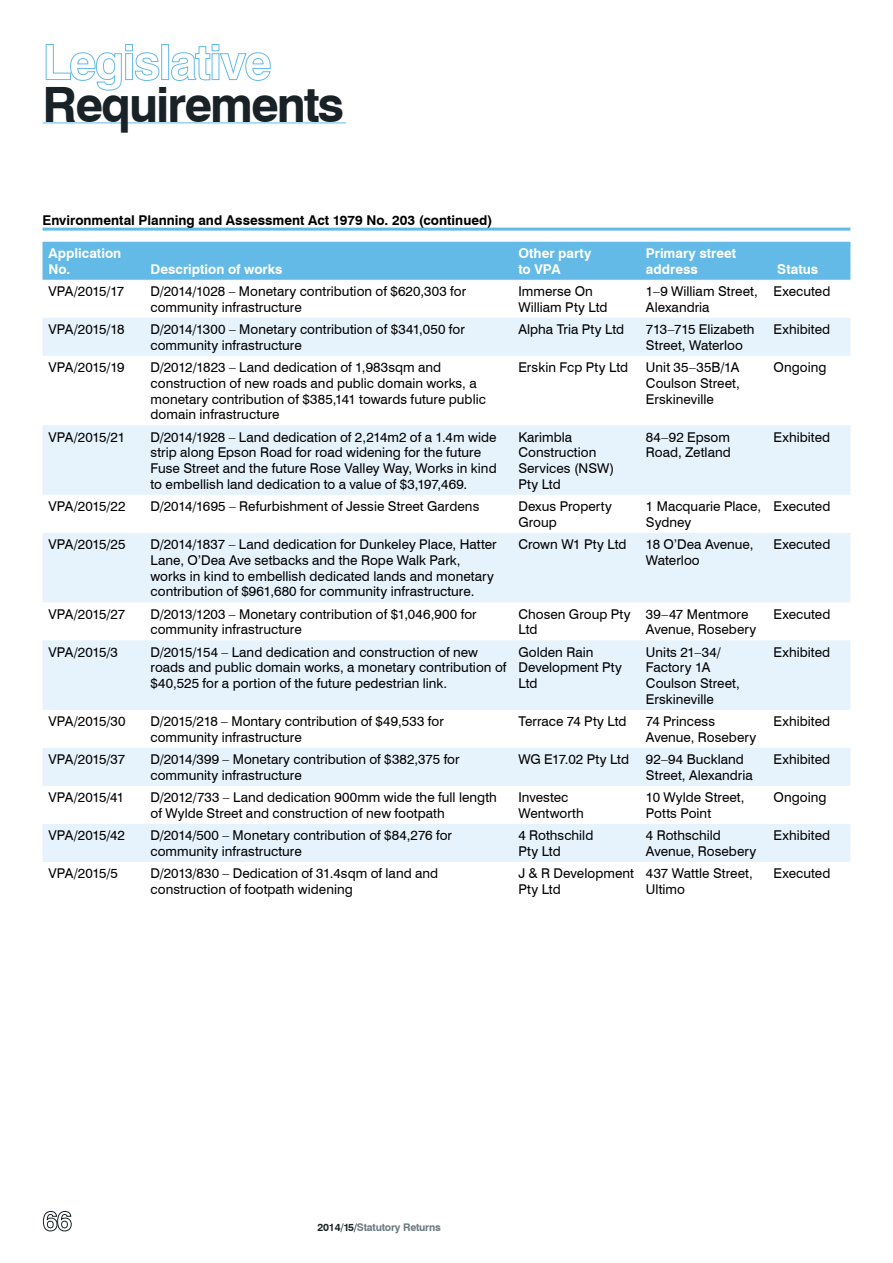
<style>
.page{position:relative;width:893px;height:1263px;background:#fff}
.page>*{position:absolute;margin:0;border:0;box-sizing:border-box;transform-origin:0 0}
.t1{font:700 48.75px "Swiss 721 BT";letter-spacing:-.04em;color:#192226}
.body{font:13.5px/15.8px "Swiss 721 BT";letter-spacing:.005em;color:#000}
.table_head{font:700 13.5px/15.8px "Swiss 721 BT";color:#fff}
.t2{font:700 13.5px "Swiss 721 BT";color:#000}
.body-2{font:13.5px "Swiss 721 BT";letter-spacing:-.035em;color:#000}
.body-3{font:13.5px "Swiss 721 BT";letter-spacing:-.02em;color:#000}
.body-4{font:13.5px "Swiss 721 BT";letter-spacing:-.015em;color:#000}
.t3{font:700 10.5px "Swiss 721 BT";letter-spacing:-.02em;color:#6c7981}
.s1{color:#192226}
</style>
<div class="page">
<svg style="left:43px;top:1211px;width:29px;height:21px"></svg>
<hr style="left:43px;top:123px;width:303px;height:1px;background:#63bae7">
<svg style="left:46px;top:44px;width:113px;height:47px"></svg>
<div style="left:161px;top:44px;width:8px;height:36px;border:1px solid #63bae7"></div>
<svg style="left:171px;top:44px;width:100px;height:37px"></svg>
<div style="left:43px;top:242px;width:807px;height:38px;background:#63bae7"></div>
<svg style="left:43px;top:318px;width:807px;height:544px;fill:#e6f2fc"></svg>
<hr style="left:43px;top:228px;width:807px;height:3px;background:#63bae7">
<h1 class="t1" style="left:43px;top:75px;width:303px">Requirements</h1>
<p class="t2" style="left:43px;top:212px;width:451px">Environmental Planning and Assessment Act 1979 No. 203 (continued)</p>
<p class="table_head" style="left:49px;top:245px;width:74px">Application<br>No.</p>
<p class="table_head" style="left:151px;top:261px;width:133px">Description of works</p>
<p class="table_head" style="left:518px;top:245px;width:75px">Other party to VPA</p>
<p class="table_head" style="left:646px;top:245px;width:92px">Primary street address</p>
<p class="table_head" style="left:777px;top:261px;width:42px">Status</p>
<p class="body-2" style="left:49px;top:283px;width:77px">VPA/2015/17</p>
<p class="body" style="left:151px;top:283px;width:317px">D/2014/1028 – Monetary contribution of $620,303 for community infrastructure</p>
<p class="body" style="left:518px;top:283px;width:91px">Immerse On<br>William Pty Ltd</p>
<p class="body" style="left:646px;top:283px;width:113px">1–9 William Street,<br>Alexandria</p>
<p class="body" style="left:773px;top:283px;width:58px">Executed</p>
<p class="body-2" style="left:49px;top:321px;width:77px">VPA/2015/18</p>
<p class="body" style="left:151px;top:321px;width:316px">D/2014/1300 – Monetary contribution of $341,050 for community infrastructure</p>
<p class="body" style="left:518px;top:321px;width:107px">Alpha Tria Pty Ltd</p>
<p class="body" style="left:646px;top:321px;width:110px">713–715 Elizabeth<br>Street, Waterloo</p>
<p class="body" style="left:773px;top:321px;width:58px">Exhibited</p>
<p class="body-2" style="left:49px;top:359px;width:78px">VPA/2015/19</p>
<p class="body" style="left:151px;top:359px;width:337px">D/2012/1823 – Land dedication of 1,983sqm and construction of new roads and public domain works, a monetary contribution of $385,141 towards future public domain infrastructure</p>
<p class="body" style="left:518px;top:359px;width:111px">Erskin Fcp Pty Ltd</p>
<p class="body" style="left:646px;top:359px;width:95px;text-align:justify">Unit 35–35B/1A Coulson Street, Erskineville</p>
<p class="body" style="left:773px;top:359px;width:54px">Ongoing</p>
<p class="body-3" style="left:49px;top:429px;width:78px">VPA/2015/21</p>
<p class="body" style="left:151px;top:429px;width:348px">D/2014/1928 – Land dedication of 2,214m2 of a 1.4m wide strip along Epson Road for road widening for the future Fuse Street and the future Rose Valley Way, Works in kind to embellish land dedication to a value of $3,197,469.</p>
<p class="body" style="left:518px;top:429px;width:97px">Karimbla<br>Construction<br>Services (NSW)<br>Pty Ltd</p>
<p class="body" style="left:646px;top:429px;width:86px">84–92 Epsom<br>Road, Zetland</p>
<p class="body" style="left:773px;top:429px;width:58px">Exhibited</p>
<p class="body" style="left:49px;top:498px;width:79px">VPA/2015/22</p>
<p class="body" style="left:151px;top:498px;width:330px">D/2014/1695 – Refurbishment of Jessie Street Gardens</p>
<p class="body" style="left:518px;top:498px;width:95px">Dexus Property<br>Group</p>
<p class="body" style="left:646px;top:498px;width:117px">1 Macquarie Place,<br>Sydney</p>
<p class="body" style="left:773px;top:498px;width:58px">Executed</p>
<p class="body" style="left:49px;top:536px;width:78px">VPA/2015/25</p>
<p class="body" style="left:151px;top:536px;width:348px">D/2014/1837 – Land dedication for Dunkeley Place, Hatter Lane, O’Dea Ave setbacks and the Rope Walk Park, works in kind to embellish dedicated lands and monetary contribution of $961,680 for community infrastructure.</p>
<p class="body" style="left:518px;top:536px;width:110px">Crown W1 Pty Ltd</p>
<p class="body" style="left:646px;top:536px;width:109px">18 O’Dea Avenue,<br>Waterloo</p>
<p class="body" style="left:773px;top:536px;width:58px">Executed</p>
<p class="body" style="left:49px;top:606px;width:78px">VPA/2015/27</p>
<p class="body" style="left:151px;top:606px;width:328px">D/2013/1203 – Monetary contribution of $1,046,900 for community infrastructure</p>
<p class="body" style="left:518px;top:606px;width:114px">Chosen Group Pty<br>Ltd</p>
<p class="body" style="left:646px;top:606px;width:112px">39–47 Mentmore<br>Avenue, Rosebery</p>
<p class="body" style="left:773px;top:606px;width:58px">Executed</p>
<p class="body" style="left:49px;top:644px;width:71px">VPA/2015/3</p>
<p class="body" style="left:151px;top:644px;width:357px">D/2015/154 – Land dedication and construction of new roads and public domain works, a monetary contribution of $40,525 for a portion of the future pedestrian link.</p>
<p class="body" style="left:518px;top:644px;width:105px">Golden Rain<br>Development Pty<br>Ltd</p>
<p class="body" style="left:646px;top:644px;width:95px">Units 21–34/<br>Factory 1A<br>Coulson Street,<br>Erskineville</p>
<p class="body" style="left:773px;top:644px;width:58px">Exhibited</p>
<p class="body" style="left:49px;top:713px;width:79px">VPA/2015/30</p>
<p class="body" style="left:151px;top:713px;width:295px">D/2015/218 – Montary contribution of $49,533 for community infrastructure</p>
<p class="body" style="left:518px;top:713px;width:110px">Terrace 74 Pty Ltd</p>
<p class="body" style="left:646px;top:713px;width:112px">74 Princess<br>Avenue, Rosebery</p>
<p class="body" style="left:773px;top:713px;width:58px">Exhibited</p>
<p class="body-4" style="left:49px;top:751px;width:78px">VPA/2015/37</p>
<p class="body" style="left:151px;top:751px;width:311px">D/2014/399 – Monetary contribution of $382,375 for community infrastructure</p>
<p class="body" style="left:518px;top:751px;width:112px">WG E17.02 Pty Ltd</p>
<p class="body" style="left:646px;top:751px;width:108px">92–94 Buckland<br>Street, Alexandria</p>
<p class="body" style="left:773px;top:751px;width:58px">Exhibited</p>
<p class="body-2" style="left:49px;top:789px;width:77px">VPA/2015/41</p>
<p class="body" style="left:151px;top:789px;width:348px">D/2012/733 – Land dedication 900mm wide the full length of Wylde Street and construction of new footpath</p>
<p class="body" style="left:518px;top:789px;width:67px">Investec<br>Wentworth</p>
<p class="body" style="left:646px;top:789px;width:100px">10 Wylde Street,<br>Potts Point</p>
<p class="body" style="left:773px;top:789px;width:54px">Ongoing</p>
<p class="body" style="left:49px;top:827px;width:78px">VPA/2015/42</p>
<p class="body" style="left:151px;top:827px;width:303px">D/2014/500 – Monetary contribution of $84,276 for community infrastructure</p>
<p class="body" style="left:518px;top:827px;width:76px">4 Rothschild<br>Pty Ltd</p>
<p class="body" style="left:646px;top:827px;width:112px">4 Rothschild<br>Avenue, Rosebery</p>
<p class="body" style="left:773px;top:827px;width:58px">Exhibited</p>
<p class="body" style="left:49px;top:865px;width:71px">VPA/2015/5</p>
<p class="body" style="left:151px;top:865px;width:289px">D/2013/830 – Dedication of 31.4sqm of land and construction of footpath widening</p>
<p class="body" style="left:518px;top:865px;width:117px">J &amp; R Development<br>Pty Ltd</p>
<p class="body" style="left:646px;top:865px;width:108px">437 Wattle Street,<br>Ultimo</p>
<p class="body" style="left:773px;top:865px;width:58px">Executed</p>
<p class="t3" style="left:317px;top:1220px;width:125px"><span class="s1">2014/15/</span>Statutory Returns</p>
</div>
